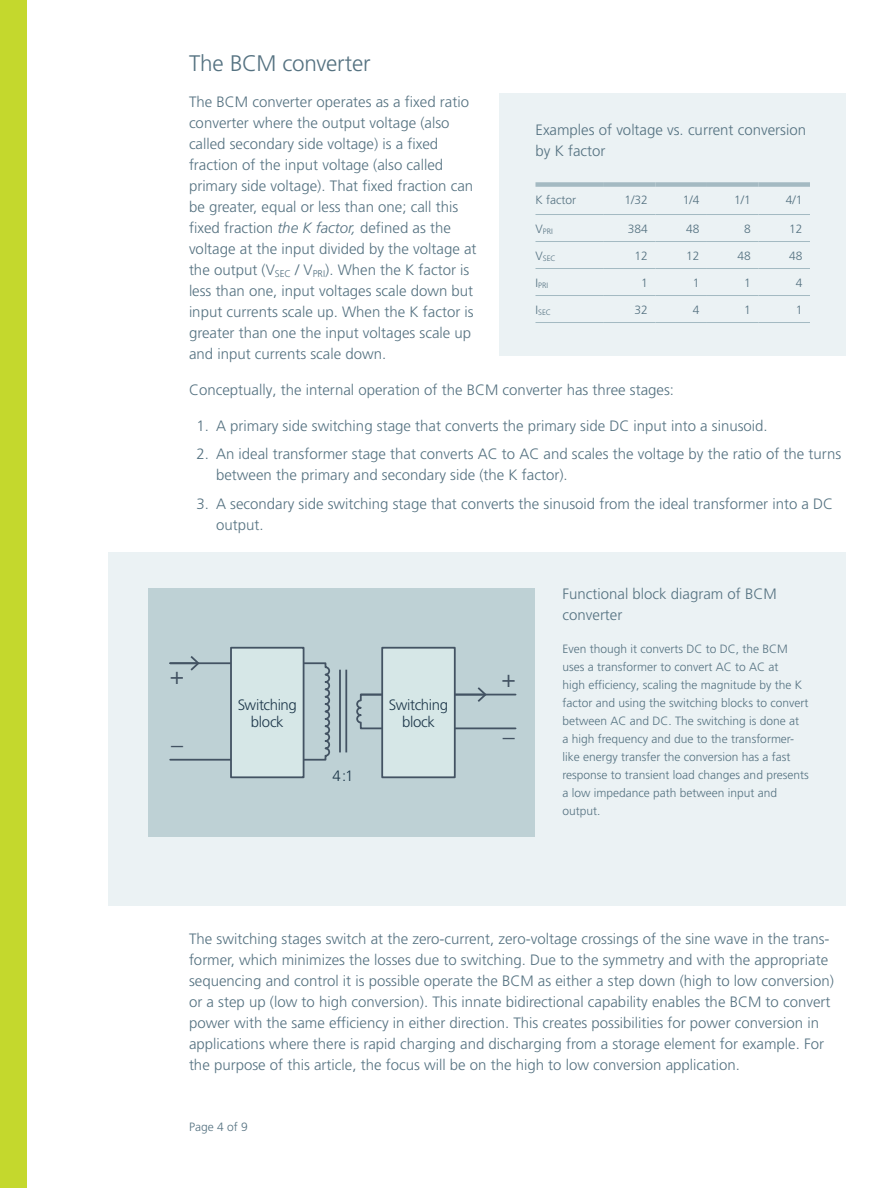
<style>
.page{position:relative;width:891px;height:1188px;background:#fff}
.page>*{position:absolute;margin:0;border:0;box-sizing:border-box;transform-origin:0 0}
.t1{font:300 24px "Frutiger LT Pro";color:#435363}
.Heading_2{font:300 22.5px "Frutiger LT Pro";letter-spacing:-.015em;color:#557281}
.P__Normal__10_14{font:300 15px/21px "Frutiger LT Pro";color:#557281}
.t2{font:300 15px/16.5px "Frutiger LT Pro";letter-spacing:-.025em;color:#1e384b;text-align:center}
.P__Small__8_12{font:300 12px/18px "Frutiger LT Pro";color:#557281}
.P__Small__8_12-2{font:300 7.8px "Frutiger LT Pro";color:#557281}
.s1{font-style:italic}
</style>
<div class="page">
<div style="left:0;top:0;width:27px;height:1188px;background:#c4d82d"></div>
<div style="left:500px;top:94px;width:346px;height:262px;background:#ebf2f4"></div>
<div style="left:536px;top:182px;width:68px;height:5px;background:#a4bac2"></div>
<div style="left:604px;top:182px;width:51px;height:5px;background:#a4bac2"></div>
<div style="left:655px;top:182px;width:52px;height:5px;background:#a4bac2"></div>
<div style="left:707px;top:182px;width:51px;height:5px;background:#a4bac2"></div>
<div style="left:758px;top:182px;width:52px;height:5px;background:#a4bac2"></div>
<hr style="left:536px;top:214px;width:68px;height:1px;background:#a4bac2">
<hr style="left:604px;top:214px;width:51px;height:1px;background:#a4bac2">
<hr style="left:655px;top:214px;width:52px;height:1px;background:#a4bac2">
<hr style="left:707px;top:214px;width:51px;height:1px;background:#a4bac2">
<hr style="left:758px;top:214px;width:52px;height:1px;background:#a4bac2">
<hr style="left:536px;top:241px;width:68px;height:1px;background:#a4bac2">
<hr style="left:604px;top:241px;width:51px;height:1px;background:#a4bac2">
<hr style="left:655px;top:241px;width:52px;height:1px;background:#a4bac2">
<hr style="left:707px;top:241px;width:51px;height:1px;background:#a4bac2">
<hr style="left:758px;top:241px;width:52px;height:1px;background:#a4bac2">
<hr style="left:536px;top:268px;width:68px;height:1px;background:#a4bac2">
<hr style="left:604px;top:268px;width:51px;height:1px;background:#a4bac2">
<hr style="left:655px;top:268px;width:52px;height:1px;background:#a4bac2">
<hr style="left:707px;top:268px;width:51px;height:1px;background:#a4bac2">
<hr style="left:758px;top:268px;width:52px;height:1px;background:#a4bac2">
<hr style="left:536px;top:295px;width:68px;height:1px;background:#a4bac2">
<hr style="left:604px;top:295px;width:51px;height:1px;background:#a4bac2">
<hr style="left:655px;top:295px;width:52px;height:1px;background:#a4bac2">
<hr style="left:707px;top:295px;width:51px;height:1px;background:#a4bac2">
<hr style="left:758px;top:295px;width:52px;height:1px;background:#a4bac2">
<hr style="left:536px;top:322px;width:68px;height:1px;background:#a4bac2">
<hr style="left:604px;top:322px;width:51px;height:1px;background:#a4bac2">
<hr style="left:655px;top:322px;width:52px;height:1px;background:#a4bac2">
<hr style="left:707px;top:322px;width:51px;height:1px;background:#a4bac2">
<hr style="left:758px;top:322px;width:52px;height:1px;background:#a4bac2">
<div style="left:108px;top:552px;width:738px;height:354px;background:#ebf2f4"></div>
<div style="left:148px;top:588px;width:388px;height:249px;background:#bed1d5"></div>
<hr style="left:339px;top:670px;width:2px;height:82px;background:#435363">
<hr style="left:345px;top:670px;width:2px;height:82px;background:#435363">
<svg style="left:356px;top:687px;width:161px;height:43px"></svg>
<svg style="left:169px;top:656px;width:161px;height:106px"></svg>
<div style="left:231px;top:648px;width:73px;height:129px;background:#d6e7e7"></div>
<div style="left:230px;top:647px;width:74px;height:131px;border:2px solid #435363"></div>
<div style="left:382px;top:648px;width:73px;height:129px;background:#d6e7e7"></div>
<div style="left:381px;top:647px;width:75px;height:131px;border:2px solid #435363"></div>
<p class="Heading_2" style="left:189px;top:50px;width:183px">The BCM converter</p>
<p class="P__Normal__10_14" style="left:189px;top:91px;width:289px">The BCM converter operates as a fixed ratio converter where the output voltage (also called secondary side voltage) is a fixed fraction of the input voltage (also called primary side voltage). That fixed fraction can be greater, equal or less than one; call this fixed fraction <span class="s1">the K factor,</span> defined as the voltage at the input divided by the voltage at the output (V<sub>SEC</sub> / V<sub>PRI</sub>). When the K factor is less than one, input voltages scale down but input currents scale up. When the K factor is greater than one the input voltages scale up and input currents scale down.</p>
<p class="P__Normal__10_14" style="left:189px;top:379px;width:487px">Conceptually, the internal operation of the BCM converter has three stages:</p>
<p class="P__Normal__10_14" style="left:196px;top:415px;width:573px">1. A primary side switching stage that converts the primary side DC input into a sinusoid.</p>
<p class="P__Normal__10_14" style="left:216px;top:444px;width:627px;text-indent:-20px">2. An ideal transformer stage that converts AC to AC and scales the voltage by the ratio of the turns between the primary and secondary side (the K factor).</p>
<p class="P__Normal__10_14" style="left:216px;top:493px;width:619px;text-indent:-20px">3. A secondary side switching stage that converts the sinusoid from the ideal transformer into a DC output.</p>
<p class="P__Normal__10_14" style="left:536px;top:119px;width:272px">Examples of voltage vs. current conversion by K factor</p>
<p class="P__Small__8_12" style="left:536px;top:191px;width:42px">K factor</p>
<p class="P__Small__8_12" style="left:625px;top:191px;width:25px">1/32</p>
<p class="P__Small__8_12" style="left:683px;top:191px;width:18px">1/4</p>
<p class="P__Small__8_12" style="left:734px;top:191px;width:18px">1/1</p>
<p class="P__Small__8_12" style="left:786px;top:191px;width:18px">4/1</p>
<p class="P__Small__8_12-2" style="left:536px;top:227px;width:19px"><sup>V</sup>PRI</p>
<p class="P__Small__8_12" style="left:628px;top:219px;width:22px">384</p>
<p class="P__Small__8_12" style="left:686px;top:219px;width:15px">48</p>
<p class="P__Small__8_12" style="left:744px;top:219px;width:8px">8</p>
<p class="P__Small__8_12" style="left:789px;top:219px;width:15px">12</p>
<p class="P__Small__8_12-2" style="left:536px;top:254px;width:22px"><sup>V</sup>SEC</p>
<p class="P__Small__8_12" style="left:635px;top:246px;width:15px">12</p>
<p class="P__Small__8_12" style="left:686px;top:246px;width:15px">12</p>
<p class="P__Small__8_12" style="left:738px;top:246px;width:15px">48</p>
<p class="P__Small__8_12" style="left:789px;top:246px;width:15px">48</p>
<p class="P__Small__8_12-2" style="left:536px;top:281px;width:14px"><sup>I</sup>PRI</p>
<p class="P__Small__8_12" style="left:641px;top:273px;width:8px">1</p>
<p class="P__Small__8_12" style="left:693px;top:273px;width:8px">1</p>
<p class="P__Small__8_12" style="left:744px;top:273px;width:8px">1</p>
<p class="P__Small__8_12" style="left:796px;top:273px;width:8px">4</p>
<p class="P__Small__8_12-2" style="left:536px;top:308px;width:17px"><sup>I</sup>SEC</p>
<p class="P__Small__8_12" style="left:635px;top:300px;width:15px">32</p>
<p class="P__Small__8_12" style="left:693px;top:300px;width:8px">4</p>
<p class="P__Small__8_12" style="left:744px;top:300px;width:8px">1</p>
<p class="P__Small__8_12" style="left:796px;top:300px;width:8px">1</p>
<p class="t1" style="left:170px;top:661px;width:16px">+</p>
<p class="t1" style="left:171px;top:731px;width:13px">–</p>
<p class="t2" style="left:238px;top:697px;width:61px">Switching block</p>
<p class="t2" style="left:389px;top:697px;width:61px">Switching block</p>
<p class="t2" style="left:332px;top:767px;width:22px">4:1</p>
<p class="t1" style="left:501px;top:665px;width:16px">+</p>
<p class="t1" style="left:503px;top:722px;width:13px">–</p>
<p class="P__Normal__10_14" style="left:562px;top:584px;width:216px">Functional block diagram of BCM converter</p>
<p class="P__Small__8_12" style="left:562px;top:640px;width:248px">Even though it converts DC to DC, the BCM uses a transformer to convert AC to AC at<br>high efficiency, scaling the magnitude by the K factor and using the switching blocks to convert between AC and DC. The switching is done at<br>a high frequency and due to the transformer&shy;like energy transfer the conversion has a fast response to transient load changes and presents a low impedance path between input and output.</p>
<p class="P__Normal__10_14" style="left:189px;top:928px;width:646px">The switching stages switch at the zero-current, zero-voltage crossings of the sine wave in the trans&shy;former, which minimizes the losses due to switching. Due to the symmetry and with the appropriate sequencing and control it is possible operate the BCM as either a step down (high to low conversion) or a step up (low to high conversion). This innate bidirectional capability enables the BCM to convert power with the same efficiency in either direction. This creates possibilities for power conversion in applications where there is rapid charging and discharging from a storage element for example. For the purpose of this article, the focus will be on the high to low conversion application.</p>
<p class="P__Small__8_12" style="left:189px;top:1118px;width:60px">Page 4 of 9</p>
</div>
